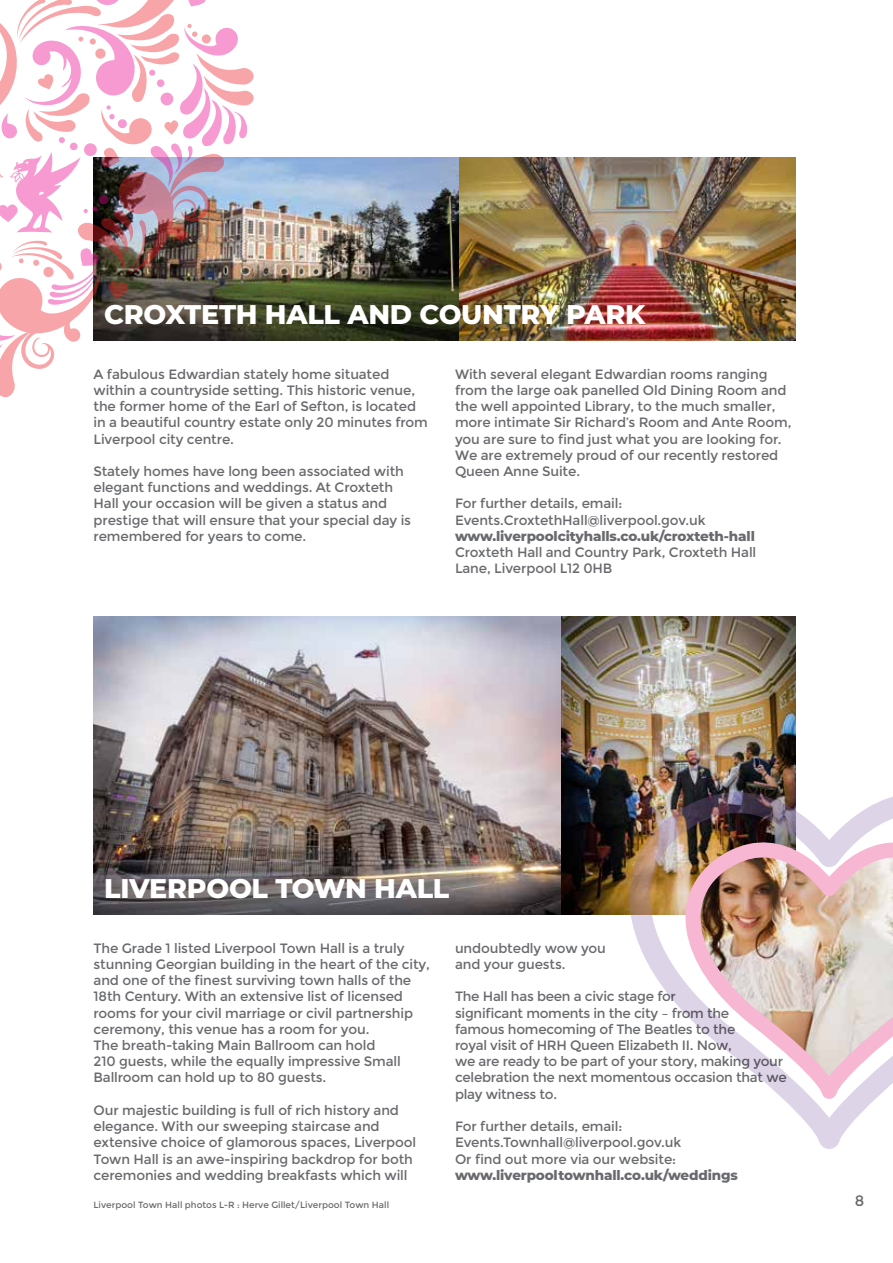
<style>
.page{position:relative;width:893px;height:1263px;background:#fff}
.page>*{position:absolute;margin:0;border:0;box-sizing:border-box;transform-origin:0 0}
.t1{font:800 27px "Montserrat";letter-spacing:-.01em;color:#fff}
.t2{font:15px "Montserrat";color:#696a6d}
.t3{font:13.5px/16.2px "Montserrat";letter-spacing:-.01em;color:#696a6d}
.t4{font:800 13.5px "Montserrat";letter-spacing:-.01em;color:#696a6d}
.t5{font:9px "Montserrat";color:#696a6d}
</style>
<div class="page">
<img style="left:94px;top:617px;width:701px;height:297px">
<img style="left:255px;top:157px;width:204px;height:183px">
<img style="left:459px;top:157px;width:336px;height:183px">
<img style="left:628px;top:791px;width:265px;height:358px">
<img style="left:653px;top:830px;width:240px;height:276px">
<img style="left:0;top:0;width:255px;height:398px">
<p class="t1" style="left:104px;top:294px;width:543px">CROXTETH HALL AND COUNTRY PARK</p>
<p class="t3" style="left:94px;top:366px;width:336px">A fabulous Edwardian stately home situated within a countryside setting. This historic venue, the former home of the Earl of Sefton, is located in a beautiful country estate only 20 minutes from Liverpool city centre.</p>
<p class="t3" style="left:94px;top:463px;width:319px">Stately homes have long been associated with elegant functions and weddings. At Croxteth Hall your occasion will be given a status and prestige that will ensure that your special day is remembered for years to come.</p>
<p class="t3" style="left:455px;top:366px;width:338px">With several elegant Edwardian rooms ranging from the large oak panelled Old Dining Room and the well appointed Library, to the much smaller, more intimate Sir Richard’s Room and Ante Room, you are sure to find just what you are looking for.<br>We are extremely proud of our recently restored Queen Anne Suite.</p>
<p class="t3" style="left:455px;top:496px;width:252px">For further details, email:<br>Events.CroxtethHall@liverpool.gov.uk</p>
<p class="t4" style="left:455px;top:526px;width:301px">www.liverpoolcityhalls.co.uk/croxteth-hall</p>
<p class="t3" style="left:455px;top:544px;width:303px">Croxteth Hall and Country Park, Croxteth Hall<br>Lane, Liverpool L12 0HB</p>
<p class="t1" style="left:104px;top:868px;width:347px">LIVERPOOL TOWN HALL</p>
<p class="t3" style="left:94px;top:940px;width:338px">The Grade 1 listed Liverpool Town Hall is a truly stunning Georgian building in the heart of the city, and one of the finest surviving town halls of the 18th Century. With an extensive list of licensed rooms for your civil marriage or civil partnership ceremony, this venue has a room for you.<br>The breath-taking Main Ballroom can hold<br>210 guests, while the equally impressive Small Ballroom can hold up to 80 guests.</p>
<p class="t3" style="left:94px;top:1102px;width:324px">Our majestic building is full of rich history and elegance. With our sweeping staircase and extensive choice of glamorous spaces, Liverpool Town Hall is an awe-inspiring backdrop for both ceremonies and wedding breakfasts which will</p>
<p class="t3" style="left:455px;top:940px;width:152px">undoubtedly wow you and your guests.</p>
<p class="t3" style="left:455px;top:989px;width:333px">The Hall has been a civic stage for<br>significant moments in the city – from the<br>famous homecoming of The Beatles to the<br>royal visit of HRH Queen Elizabeth II. Now,<br>we are ready to be part of your story, making your celebration the next momentous occasion that we play witness to.</p>
<p class="t3" style="left:455px;top:1118px;width:228px">For further details, email:<br>Events.Townhall@liverpool.gov.uk<br>Or find out more via our website:</p>
<p class="t4" style="left:455px;top:1165px;width:284px">www.liverpooltownhall.co.uk/weddings</p>
<p class="t5" style="left:94px;top:1199px;width:297px">Liverpool Town Hall photos L-R : Herve Gillet/Liverpool Town Hall</p>
<p class="t2" style="left:855px;top:1192px;width:11px">8</p>
</div>
